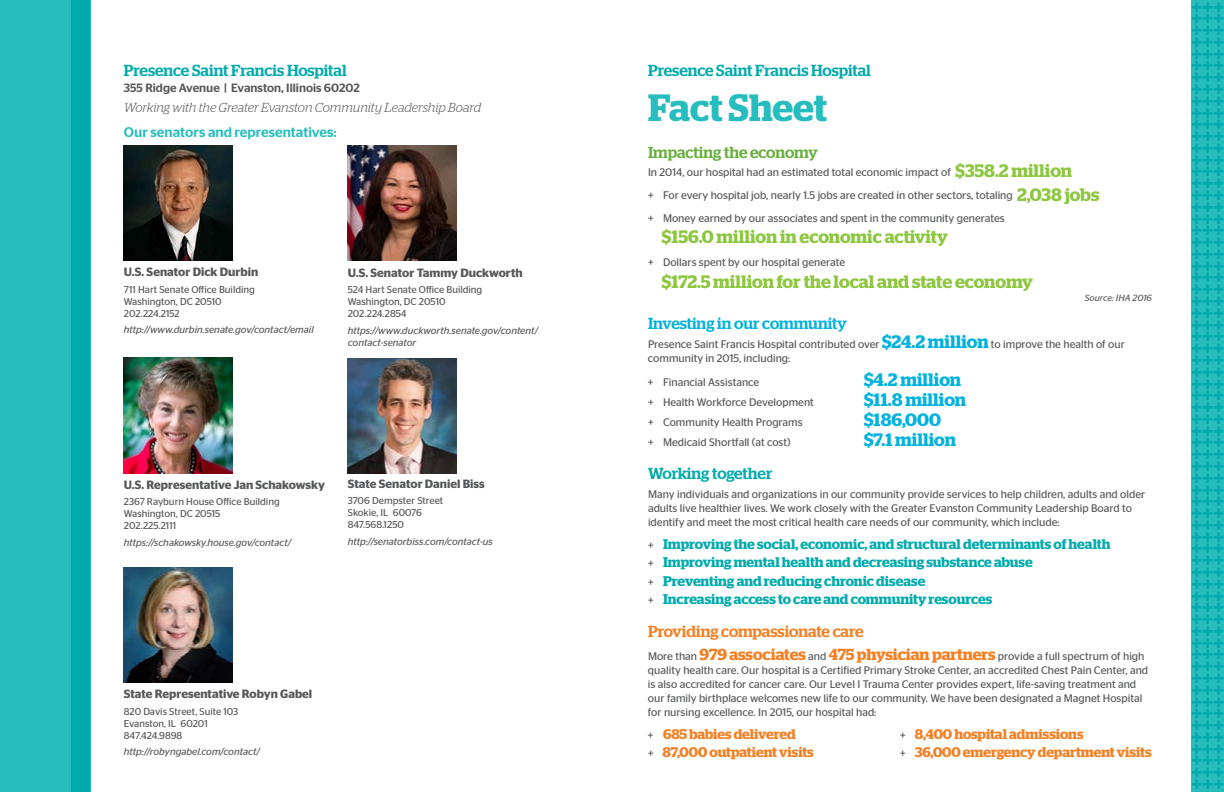
<style>
.page{position:relative;width:1224px;height:792px;background:#fff}
.page>*{position:absolute;margin:0;border:0;box-sizing:border-box;transform-origin:0 0}
.t1{font:600 38px "Stag";color:#27bdbe}
.t2{font:500 20px "Stag Sans";color:#00aaad}
.t3{font:600 18px/23.8px "Stag";color:#8dc63f}
.t4{font:600 18px "Stag";color:#00b2dd}
.t5{font:500 16px "Stag";color:#00aaad}
.t6{font:500 16px "Stag";letter-spacing:-.005em;color:#f57e20}
.t7{font:500 16px "Stag";color:#00b2dd}
.t8{font:500 16px "Stag";color:#67ae3e}
.t9{font:600 14px/18.5px "Stag";color:#00aaad}
.t10{font:600 14px "Stag";color:#f57e20}
.t11{font:500 14px "Stag Sans";color:#27bdbe}
.t12{font:italic 300 13px "Stag";letter-spacing:-.005em;color:#555759}
.t13{font:600 12px "Stag Sans";color:#555759}
.t14{font:500 12px "Stag Sans";color:#555759}
.t15{font:11px/14px "Stag Sans";color:#555759}
.t16{font:10px/12px "Stag Sans";color:#555759}
.t17{font:italic 10px/12px "Stag Sans";color:#555759}
.t18{font:italic 9px "Stag Sans";color:#555759}
.s1{font-family:"Stag";font-weight:600;font-size:18px;color:#00b2dd}
.s2{font-family:"Stag Sans";font-weight:400;font-size:11px;color:#555759}
.s3{font-family:"Stag";font-weight:600;font-size:16px;color:#f57e20}
</style>
<div class="page">
<div style="left:0;top:0;width:90px;height:792px;background:#27bdbe"></div>
<div style="left:71px;top:0;width:19px;height:792px;background:#00aaad"></div>
<div style="left:1191px;top:0;width:33px;height:792px;background:#27bdbe"></div>
<img style="left:124px;top:145px;width:109px;height:115px">
<img style="left:348px;top:145px;width:108px;height:115px">
<img style="left:124px;top:358px;width:109px;height:115px">
<img style="left:124px;top:567px;width:109px;height:115px">
<img style="left:348px;top:358px;width:108px;height:115px">
<h3 class="t5" style="left:124px;top:61px;width:225px">Presence Saint Francis Hospital</h3>
<p class="t14" style="left:124px;top:81px;width:237px">355 Ridge Avenue | Evanston, Illinois 60202</p>
<p class="t12" style="left:124px;top:100px;width:359px">Working with the Greater Evanston Community Leadership Board</p>
<p class="t11" style="left:124px;top:124px;width:214px">Our senators and representatives:</p>
<p class="t13" style="left:124px;top:265px;width:136px">U.S. Senator Dick Durbin</p>
<p class="t16" style="left:124px;top:283px;width:133px">711 Hart Senate Office Building<br>Washington, DC 20510<br>202.224.2152</p>
<p class="t17" style="left:124px;top:323px;width:191px">http://www.durbin.senate.gov/contact/email</p>
<p class="t13" style="left:348px;top:266px;width:176px">U.S. Senator Tammy Duckworth</p>
<p class="t16" style="left:348px;top:284px;width:136px">524 Hart Senate Office Building<br>Washington, DC 20510<br>202.224.2854</p>
<p class="t17" style="left:348px;top:324px;width:192px">https://www.duckworth.senate.gov/content/ contact-senator</p>
<p class="t13" style="left:124px;top:477px;width:203px">U.S. Representative Jan Schakowsky</p>
<p class="t16" style="left:124px;top:496px;width:157px">2367 Rayburn House Office Building<br>Washington, DC 20515<br>202.225.2111</p>
<p class="t17" style="left:124px;top:536px;width:169px">https://schakowsky.house.gov/contact/</p>
<p class="t13" style="left:348px;top:477px;width:139px">State Senator Daniel Biss</p>
<p class="t16" style="left:348px;top:495px;width:97px">3706 Dempster Street<br>Skokie, IL 60076<br>847.568.1250</p>
<p class="t17" style="left:348px;top:535px;width:147px">http://senatorbiss.com/contact-us</p>
<p class="t13" style="left:124px;top:687px;width:190px">State Representative Robyn Gabel</p>
<p class="t16" style="left:124px;top:705px;width:116px">820 Davis Street, Suite 103<br>Evanston, IL 60201<br>847.424.9898</p>
<p class="t17" style="left:124px;top:745px;width:138px">http://robyngabel.com/contact/</p>
<h3 class="t5" style="left:648px;top:61px;width:225px">Presence Saint Francis Hospital</h3>
<h1 class="t1" style="left:648px;top:86px;width:181px">Fact Sheet</h1>
<h3 class="t8" style="left:648px;top:143px;width:171px">Impacting the economy</h3>
<p class="t15" style="left:648px;top:160px;width:366px;line-height:23px">In 2014, our hospital had an estimated total economic impact of<br>+ For every hospital job, nearly 1.5 jobs are created in other sectors, totaling + Money earned by our associates and spent in the community generates</p>
<h3 class="t3" style="left:662px;top:225px;width:287px">$156.0 million in economic activity</h3>
<p class="t15" style="left:648px;top:255px;width:199px">+ Dollars spent by our hospital generate</p>
<h3 class="t3" style="left:662px;top:270px;width:372px">$172.5 million for the local and state economy</h3>
<h3 class="t3" style="left:1017px;top:159px;width:84px;text-indent:-62px">$358.2 million<br>2,038 jobs</h3>
<p class="t18" style="left:1085px;top:293px;width:69px">Source: IHA 2016</p>
<h3 class="t7" style="left:648px;top:314px;width:200px">Investing in our community</h3>
<p class="t15" style="left:648px;top:337px;width:478px">Presence Saint Francis Hospital contributed over <span class="s1">$24.2 million</span> to improve the health of our community in 2015, including:</p>
<p class="t15" style="left:648px;top:375px;width:113px">+ Financial Assistance</p>
<h3 class="t4" style="left:864px;top:369px;width:99px">$4.2 million</h3>
<p class="t15" style="left:648px;top:395px;width:167px">+ Health Workforce Development</p>
<h3 class="t4" style="left:864px;top:389px;width:104px">$11.8 million</h3>
<p class="t15" style="left:648px;top:415px;width:156px">+ Community Health Programs</p>
<h3 class="t4" style="left:864px;top:409px;width:79px">$186,000</h3>
<p class="t15" style="left:648px;top:435px;width:144px">+ Medicaid Shortfall (at cost)</p>
<h3 class="t4" style="left:864px;top:429px;width:94px">$7.1 million</h3>
<h3 class="t5" style="left:648px;top:464px;width:126px">Working together</h3>
<p class="t15" style="left:648px;top:487px;width:499px">Many individuals and organizations in our community provide services to help children, adults and older adults live healthier lives. We work closely with the Greater Evanston Community Leadership Board to identify and meet the most critical health care needs of our community, which include:</p>
<p class="t9" style="left:648px;top:534px;width:464px"><span class="s2">+</span> Improving the social, economic, and structural determinants of health <span class="s2">+</span> Improving mental health and decreasing substance abuse<br><span class="s2">+</span> Preventing and reducing chronic disease<br><span class="s2">+</span> Increasing access to care and community resources</p>
<h3 class="t6" style="left:648px;top:622px;width:217px">Providing compassionate care</h3>
<p class="t15" style="left:648px;top:649px;width:502px">More than <span class="s3">979 associates</span> and <span class="s3">475 physician partners</span> provide a full spectrum of high quality health care. Our hospital is a Certified Primary Stroke Center, an accredited Chest Pain Center, and is also accredited for cancer care. Our Level I Trauma Center provides expert, life-saving treatment and our family birthplace welcomes new life to our community. We have been designated a Magnet Hospital for nursing excellence. In 2015, our hospital had:</p>
<p class="t10" style="left:648px;top:726px;width:149px"><span class="s2">+</span> 685 babies delivered</p>
<p class="t10" style="left:900px;top:726px;width:185px"><span class="s2">+</span> 8,400 hospital admissions</p>
<p class="t10" style="left:648px;top:744px;width:167px"><span class="s2">+</span> 87,000 outpatient visits</p>
<p class="t10" style="left:900px;top:744px;width:253px"><span class="s2">+</span> 36,000 emergency department visits</p>
<h2 class="t2" style="left:1208px;top:2px;width:790px;rotate:90deg">+++++++++++++++++++++++++++++++++++++++++++++++++++++++++++++++++++</h2>
<h2 class="t2" style="left:1219px;top:2px;width:790px;rotate:90deg">+++++++++++++++++++++++++++++++++++++++++++++++++++++++++++++++++++</h2>
<h2 class="t2" style="left:1230px;top:2px;width:790px;rotate:90deg">+++++++++++++++++++++++++++++++++++++++++++++++++++++++++++++++++++</h2>
</div>
